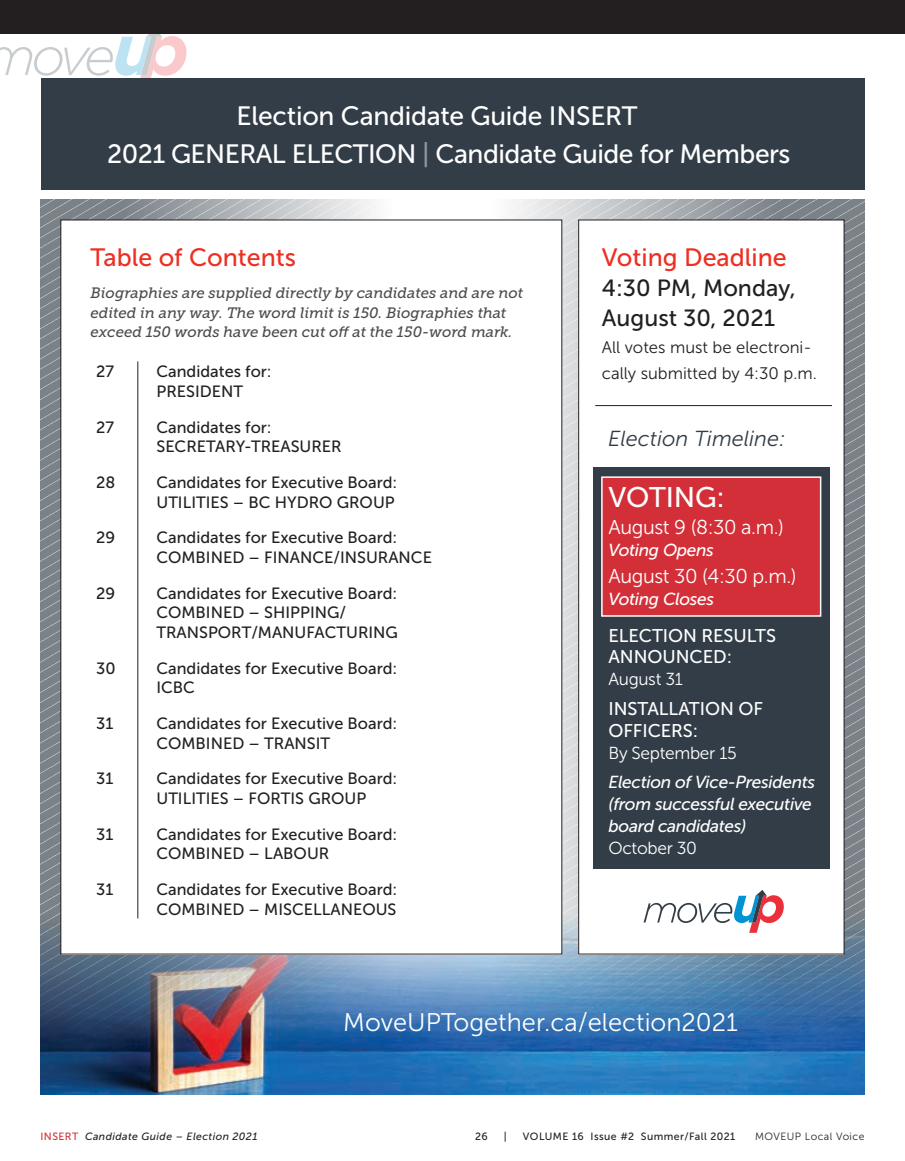
<style>
.page{position:relative;width:905px;height:1161px;background:#fff}
.page>*{position:absolute;margin:0;border:0;box-sizing:border-box;transform-origin:0 0}
.t1{font:28.35px "Museo Sans 500";letter-spacing:-.005em;color:#fff}
.t2{font:26.4px "Museo Sans 500";letter-spacing:-.02em;color:#fff}
.t3{font:25.5px "Museo Sans 300";color:#fff}
.t4{font:25.05px "Museo Sans 500";color:#ee2e22}
.t5{font:23.4px/30px "Museo Sans 500";color:#231f20}
.t6{font:italic 21.75px "Museo Sans 300";color:#323d47}
.t7{font:19.95px "Museo Sans 300";letter-spacing:-.02em;color:#fff}
.t8{font:18.3px/21.8px "Museo Sans 500";letter-spacing:-.005em;color:#fff}
.t9{font:italic 17.4px/21.8px "Museo Sans 500";letter-spacing:-.02em;color:#fff}
.t10{font:17.4px "Museo Sans 300";letter-spacing:-.02em;color:#fff}
.t11{font:16.65px/26.7px "Museo Sans 300";color:#231f20}
.t12{font:16.35px/19.5px "Museo Sans 500";color:#231f20}
.t13{font:italic 15px/19.5px "Museo Slab 500";color:#4b4c4d}
.t14{font:italic 10.5px "Museo Sans 500";letter-spacing:.04em;color:#231f20}
.t15{font:10.5px "Museo Sans 500";letter-spacing:.04em;color:#231f20}
.t16{font:10.5px "Museo Sans 300";letter-spacing:.04em;color:#231f20}
.s1{color:#939598}
.s2{font-style:normal;color:#d32f38}
</style>
<div class="page">
<svg style="left:0;top:34px;width:186px;height:44px"></svg>
<img style="left:479px;top:200px;width:385px;height:685px">
<img style="left:41px;top:200px;width:364px;height:685px">
<img style="left:40px;top:885px;width:824px;height:209px">
<div style="left:41px;top:78px;width:823px;height:111px;background:#323d47"></div>
<div style="left:578px;top:220px;width:266px;height:734px;background:#fff"></div>
<div style="left:61px;top:220px;width:501px;height:734px;background:#fff"></div>
<div style="left:593px;top:468px;width:236px;height:401px;background:#323d47"></div>
<hr style="left:595px;top:405px;width:237px;height:1px;background:#231f20">
<svg style="left:643px;top:890px;width:140px;height:43px"></svg>
<div style="left:601px;top:476px;width:220px;height:141px;background:#d32f38;border:2px solid #fff"></div>
<hr style="left:138px;top:361px;width:1px;height:558px;background:#231f20">
<div style="left:578px;top:220px;width:266px;height:734px;border:1px solid #231f20"></div>
<div style="left:0;top:0;width:904px;height:34px;background:#231f20"></div>
<h2 class="t2" style="left:236px;top:102px;width:402px">Election Candidate Guide INSERT</h2>
<h2 class="t2" style="left:107px;top:140px;width:684px">2021 GENERAL ELECTION <span class="s1">|</span> Candidate Guide for Members</h2>
<h3 class="t4" style="left:91px;top:244px;width:207px">Table of Contents</h3>
<p class="t13" style="left:91px;top:283px;width:434px">Biographies are supplied directly by candidates and are not edited in any way. The word limit is 150. Biographies that exceed 150 words have been cut off at the 150-word mark.</p>
<p class="t12" style="left:96px;top:362px;width:19px">27</p>
<p class="t12" style="left:156px;top:362px;width:117px">Candidates for:<br>PRESIDENT</p>
<p class="t12" style="left:96px;top:417px;width:19px">27</p>
<p class="t12" style="left:156px;top:417px;width:187px">Candidates for:<br>SECRETARY-TREASURER</p>
<p class="t12" style="left:96px;top:473px;width:21px">28</p>
<p class="t12" style="left:156px;top:473px;width:242px">Candidates for Executive Board:<br>UTILITIES – BC HYDRO GROUP</p>
<p class="t12" style="left:96px;top:528px;width:21px">29</p>
<p class="t12" style="left:156px;top:528px;width:277px">Candidates for Executive Board:<br>COMBINED – FINANCE/INSURANCE</p>
<p class="t12" style="left:96px;top:583px;width:21px">29</p>
<p class="t12" style="left:156px;top:583px;width:243px">Candidates for Executive Board:<br>COMBINED – SHIPPING/<br>TRANSPORT/MANUFACTURING</p>
<p class="t12" style="left:96px;top:658px;width:21px">30</p>
<p class="t12" style="left:156px;top:658px;width:242px">Candidates for Executive Board:<br>ICBC</p>
<p class="t12" style="left:96px;top:714px;width:19px">31</p>
<p class="t12" style="left:156px;top:714px;width:242px">Candidates for Executive Board:<br>COMBINED – TRANSIT</p>
<p class="t12" style="left:96px;top:769px;width:19px">31</p>
<p class="t12" style="left:156px;top:769px;width:242px">Candidates for Executive Board:<br>UTILITIES – FORTIS GROUP</p>
<p class="t12" style="left:96px;top:824px;width:19px">31</p>
<p class="t12" style="left:156px;top:824px;width:242px">Candidates for Executive Board:<br>COMBINED – LABOUR</p>
<p class="t12" style="left:96px;top:880px;width:19px">31</p>
<p class="t12" style="left:156px;top:880px;width:242px">Candidates for Executive Board:<br>COMBINED – MISCELLANEOUS</p>
<h3 class="t4" style="left:602px;top:244px;width:186px">Voting Deadline</h3>
<h3 class="t5" style="left:602px;top:273px;width:195px">4:30 PM, Monday,<br>August 30, 2021</h3>
<p class="t11" style="left:602px;top:334px;width:216px">All votes must be electroni&shy;cally submitted by 4:30 p.m.</p>
<h3 class="t6" style="left:608px;top:427px;width:179px">Election Timeline:</h3>
<h1 class="t1" style="left:608px;top:482px;width:118px">VOTING:</h1>
<p class="t7" style="left:608px;top:517px;width:177px">August 9 (8:30 a.m.)</p>
<p class="t9" style="left:608px;top:539px;width:107px">Voting Opens</p>
<p class="t7" style="left:608px;top:565px;width:190px">August 30 (4:30 p.m.)</p>
<p class="t9" style="left:608px;top:588px;width:107px">Voting Closes</p>
<p class="t8" style="left:608px;top:624px;width:169px">ELECTION RESULTS<br>ANNOUNCED:</p>
<p class="t10" style="left:608px;top:670px;width:76px">August 31</p>
<p class="t8" style="left:608px;top:698px;width:156px">INSTALLATION OF<br>OFFICERS:</p>
<p class="t10" style="left:608px;top:743px;width:130px">By September 15</p>
<p class="t9" style="left:608px;top:772px;width:208px">Election of Vice-Presidents (from successful executive board candidates)</p>
<p class="t10" style="left:608px;top:838px;width:90px">October 30</p>
<h3 class="t3" style="left:343px;top:1009px;width:396px">MoveUPTogether.ca/election2021</h3>
<p class="t14" style="left:40px;top:1131px;width:218px"><span class="s2">INSERT</span> Candidate Guide – Election 2021</p>
<p class="t15" style="left:475px;top:1131px;width:14px">26</p>
<p class="t15" style="left:504px;top:1131px;width:4px">|</p>
<p class="t15" style="left:523px;top:1131px;width:214px">VOLUME 16 Issue #2 Summer/Fall 2021</p>
<p class="t16" style="left:755px;top:1131px;width:111px">MOVEUP Local Voice</p>
</div>
